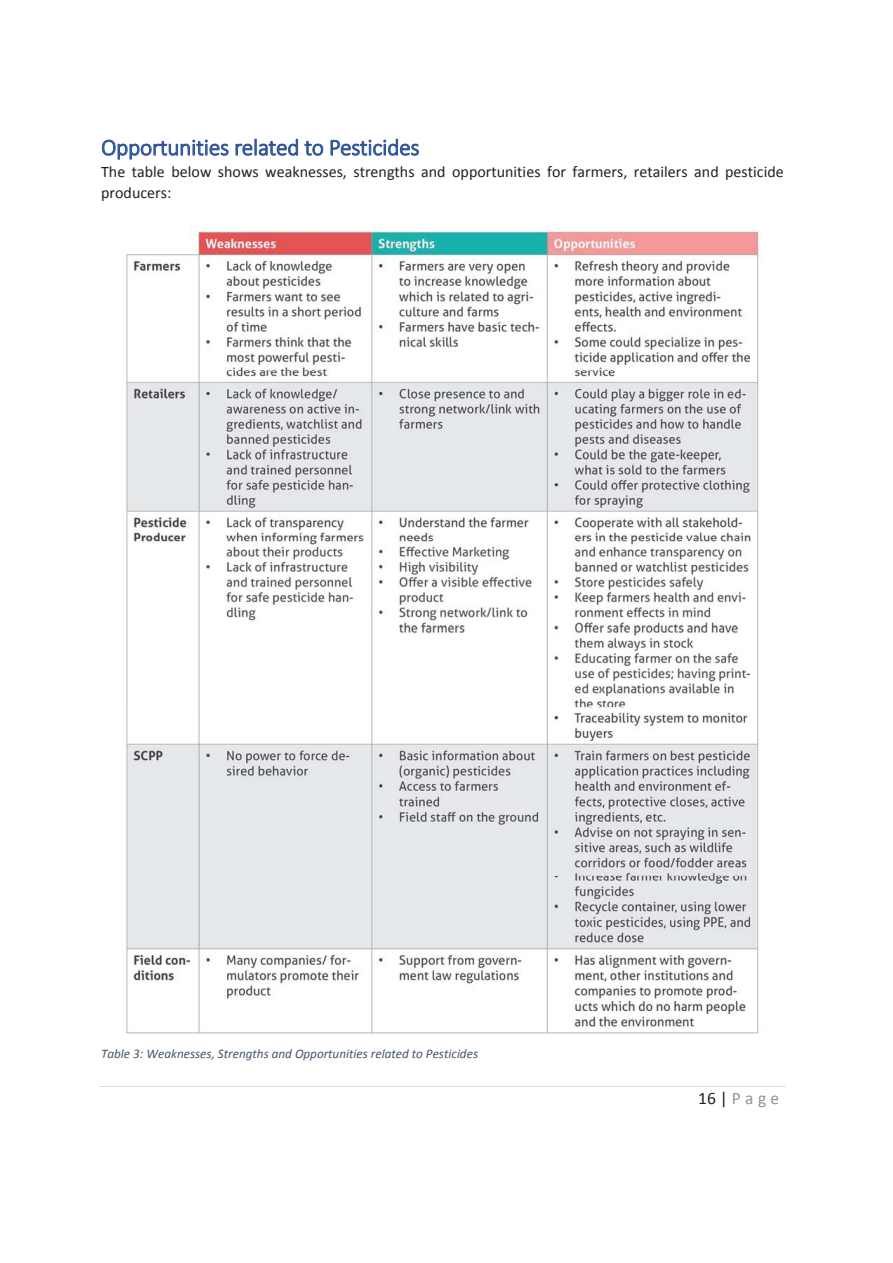
<style>
.page{position:relative;width:893px;height:1263px;background:#fff}
.page>*{position:absolute;margin:0;border:0;box-sizing:border-box;transform-origin:0 0}
.t1{font:300 23.4px "Calibri";letter-spacing:-.01em;color:#2e5497}
.t2{font:17.55px "Calibri";letter-spacing:.25em;color:#929497}
.t3{font:16.05px/21.1px "Calibri";color:#231f20}
.t4{font:italic 13.2px "Calibri";color:#44546a}
.s1{color:#231f20}
</style>
<div class="page">
<hr style="left:99px;top:1086px;width:687px;height:1px;background:#dcddde">
<svg style="left:102px;top:140px;width:127px;height:20px"></svg>
<svg style="left:236px;top:139px;width:62px;height:17px"></svg>
<svg style="left:304px;top:141px;width:19px;height:15px"></svg>
<svg style="left:331px;top:139px;width:88px;height:17px"></svg>
<img style="left:125px;top:225px;width:637px;height:809px">
<p class="t1" style="left:101px;top:133px;width:320px">Opportunities related to Pesticides</p>
<p class="t3" style="left:101px;top:160px;width:684px">The table below shows weaknesses, strengths and opportunities for farmers, retailers and pesticide producers:</p>
<p class="t4" style="left:101px;top:1044px;width:378px">Table 3: Weaknesses, Strengths and Opportunities related to Pesticides</p>
<p class="t2" style="left:698px;top:1086px;width:83px"><span class="s1">16|</span>Page</p>
</div>
